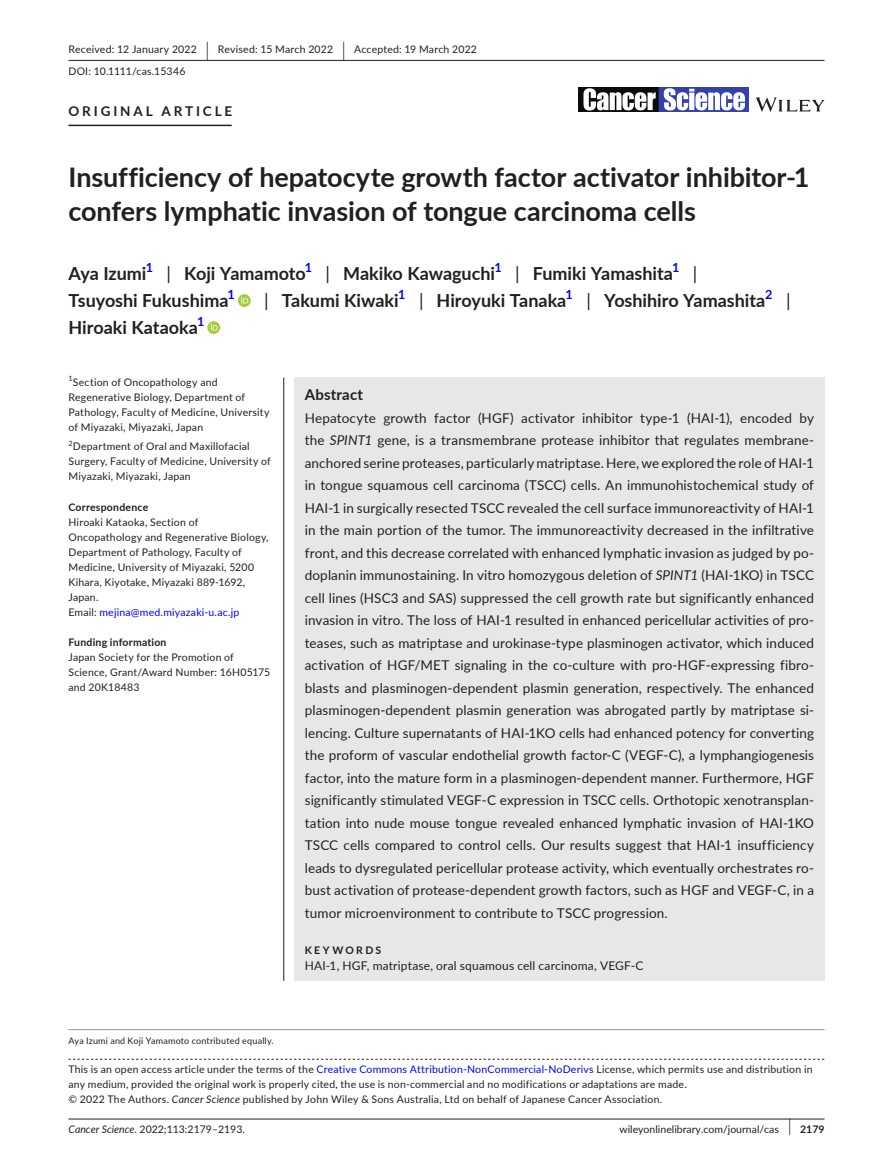
<style>
.page{position:relative;width:893px;height:1174px;background:#fff}
.page>*{position:absolute;margin:0;border:0;box-sizing:border-box;transform-origin:0 0}
.t1{font:700 27px/34.5px "Lato";letter-spacing:-.005em;color:#231f20}
.t2{font:700 18px "Lato";color:#231f20}
.t3{font:18px "Lato";color:#231f20}
.t4{font:700 15px "Lato";letter-spacing:.015em;color:#231f20}
.t5{font:13.5px/22.5px "Lato";letter-spacing:.01em;color:#231f20;text-align:justify}
.t6{font:700 13.5px "Lato";letter-spacing:.215em;color:#231f20}
.t7{font:700 12.6px "Lato";color:#00f}
.t8{font:12px "Lato";letter-spacing:.015em;color:#231f20}
.t9{font:10.5px/15px "Lato";letter-spacing:.02em;color:#231f20}
.t10{font:10.5px "Lato";color:#231f20}
.t11{font:700 10.5px "Lato";letter-spacing:.02em;color:#231f20}
.t12{font:700 10.5px "Lato";letter-spacing:.22em;color:#231f20}
.t13{font:9px "Lato";letter-spacing:.025em;color:#231f20}
.t14{font:7.35px "Lato";color:#231f20}
.s1{font-size:19.65px}
.s2{font-weight:400}
.s3{color:#00f}
.s4{font-style:italic}
.s5{font-size:17.4px}
.s6{font-weight:700}
</style>
<div class="page">
<hr style="left:68px;top:1118px;width:756px;height:1px;background:#231f20">
<svg style="left:756px;top:97px;width:68px;height:15px"></svg>
<img style="left:578px;top:88px;width:170px;height:24px">
<hr style="left:68px;top:60px;width:756px;height:1px;background:#231f20">
<hr style="left:68px;top:125px;width:164px;height:1px;background:#231f20">
<svg style="left:238px;top:294px;width:13px;height:13px"></svg>
<svg style="left:241px;top:296px;width:7px;height:7px"></svg>
<svg style="left:207px;top:321px;width:13px;height:13px"></svg>
<svg style="left:211px;top:323px;width:7px;height:7px"></svg>
<svg style="left:68px;top:1058px;width:756px;height:1px"></svg>
<hr style="left:68px;top:1029px;width:756px;height:1px;background:#939598">
<div style="left:294px;top:377px;width:530px;height:603px;background:#e6e7e9"></div>
<hr style="left:283px;top:377px;width:1px;height:603px;background:#231f20">
<p class="t9" style="left:68px;top:38px;width:410px;line-height:21.8px">Received: 12 January 2022 <span class="s1">|</span> Revised: 15 March 2022 <span class="s1">|</span> Accepted: 19 March 2022<br>DOI: 10.1111/cas.15346</p>
<p class="t6" style="left:68px;top:101px;width:165px">ORIGINAL ARTICLE</p>
<h1 class="t1" style="left:68px;top:159px;width:743px">Insufficiency of hepatocyte growth factor activator inhibitor-1 confers lymphatic invasion of tongue carcinoma cells</h1>
<h2 class="t2" style="left:68px;top:260px;width:79px">Aya Izumi</h2>
<p class="t7" style="left:146px;top:258px;width:9px">1</p>
<h2 class="t2" style="left:167px;top:260px;width:141px"><span class="s2">|</span> Koji Yamamoto</h2>
<p class="t7" style="left:305px;top:258px;width:9px">1</p>
<h2 class="t2" style="left:325px;top:260px;width:171px"><span class="s2">|</span> Makiko Kawaguchi</h2>
<p class="t7" style="left:494px;top:258px;width:9px">1</p>
<h2 class="t2" style="left:515px;top:260px;width:159px"><span class="s2">|</span> Fumiki Yamashita</h2>
<p class="t7" style="left:672px;top:258px;width:9px">1</p>
<h2 class="t3" style="left:693px;top:260px;width:6px">|</h2>
<h2 class="t2" style="left:68px;top:287px;width:162px">Tsuyoshi Fukushima</h2>
<p class="t7" style="left:228px;top:285px;width:9px">1</p>
<h2 class="t2" style="left:264px;top:287px;width:136px"><span class="s2">|</span> Takumi Kiwaki</h2>
<p class="t7" style="left:398px;top:285px;width:9px">1</p>
<h2 class="t2" style="left:419px;top:287px;width:149px"><span class="s2">|</span> Hiroyuki Tanaka</h2>
<p class="t7" style="left:566px;top:285px;width:9px">1</p>
<h2 class="t2" style="left:586px;top:287px;width:181px"><span class="s2">|</span> Yoshihiro Yamashita</h2>
<p class="t7" style="left:765px;top:285px;width:9px">2</p>
<h2 class="t3" style="left:786px;top:287px;width:6px">|</h2>
<h2 class="t2" style="left:68px;top:314px;width:131px">Hiroaki Kataoka</h2>
<p class="t7" style="left:197px;top:312px;width:9px">1</p>
<p class="t14" style="left:68px;top:373px;width:6px">1</p>
<p class="t9" style="left:68px;top:374px;width:203px;text-indent:4px">Section of Oncopathology and Regenerative Biology, Department of Pathology, Faculty of Medicine, University of Miyazaki, Miyazaki, Japan</p>
<p class="t9" style="left:68px;top:439px;width:204px"><sup>2</sup>Department of Oral and Maxillofacial<br>Surgery, Faculty of Medicine, University of<br>Miyazaki, Miyazaki, Japan</p>
<p class="t11" style="left:68px;top:499px;width:81px">Correspondence</p>
<p class="t9" style="left:68px;top:514px;width:202px">Hiroaki Kataoka, Section of Oncopathology and Regenerative Biology, Department of Pathology, Faculty of Medicine, University of Miyazaki, 5200<br>Kihara, Kiyotake, Miyazaki 889-1692, Japan.<br>Email: <span class="s3">mejina@med.miyazaki-u.ac.jp</span></p>
<p class="t11" style="left:68px;top:634px;width:100px">Funding information</p>
<p class="t9" style="left:68px;top:649px;width:203px">Japan Society for the Promotion of<br>Science, Grant/Award Number: 16H05175 and 20K18483</p>
<p class="t13" style="left:68px;top:1033px;width:207px">Aya Izumi and Koji Yamamoto contributed equally.</p>
<p class="t4" style="left:305px;top:383px;width:60px">Abstract</p>
<p class="t5" style="left:305px;top:406px;width:511px">Hepatocyte growth factor (HGF) activator inhibitor type-1 (HAI-1), encoded by the <span class="s4">SPINT1</span> gene, is a transmembrane protease inhibitor that regulates membrane&shy;anchored serine proteases, particularly matriptase. Here, we explored the role of HAI-1 in tongue squamous cell carcinoma (TSCC) cells. An immunohistochemical study of HAI-1 in surgically resected TSCC revealed the cell surface immunoreactivity of HAI-1 in the main portion of the tumor. The immunoreactivity decreased in the infiltrative front, and this decrease correlated with enhanced lymphatic invasion as judged by po&shy;doplanin immunostaining. In vitro homozygous deletion of <span class="s4">SPINT1</span> (HAI-1KO) in TSCC cell lines (HSC3 and SAS) suppressed the cell growth rate but significantly enhanced invasion in vitro. The loss of HAI-1 resulted in enhanced pericellular activities of pro&shy;teases, such as matriptase and urokinase-type plasminogen activator, which induced activation of HGF/MET signaling in the co-culture with pro-HGF-expressing fibro&shy;blasts and plasminogen-dependent plasmin generation, respectively. The enhanced plasminogen-dependent plasmin generation was abrogated partly by matriptase si&shy;lencing. Culture supernatants of HAI-1KO cells had enhanced potency for converting the proform of vascular endothelial growth factor-C (VEGF-C), a lymphangiogenesis factor, into the mature form in a plasminogen-dependent manner. Furthermore, HGF significantly stimulated VEGF-C expression in TSCC cells. Orthotopic xenotransplan&shy;tation into nude mouse tongue revealed enhanced lymphatic invasion of HAI-1KO TSCC cells compared to control cells. Our results suggest that HAI-1 insufficiency leads to dysregulated pericellular protease activity, which eventually orchestrates ro&shy;bust activation of protease-dependent growth factors, such as HGF and VEGF-C, in a tumor microenvironment to contribute to TSCC progression.</p>
<p class="t12" style="left:305px;top:942px;width:78px">KEYWORDS</p>
<p class="t8" style="left:305px;top:957px;width:340px">HAI-1, HGF, matriptase, oral squamous cell carcinoma, VEGF-C</p>
<p class="t9" style="left:68px;top:1061px;width:746px">This is an open access article under the terms of the <span class="s3">Creative Commons Attribution-NonCommercial-NoDerivs</span> License, which permits use and distribution in any medium, provided the original work is properly cited, the use is non-commercial and no modifications or adaptations are made.<br>© 2022 The Authors. <span class="s4">Cancer Science</span> published by John Wiley &amp; Sons Australia, Ltd on behalf of Japanese Cancer Association.</p>
<p class="t10" style="left:68px;top:1121px;width:178px"><span class="s4">Cancer Science.</span> 2022;113:2179–2193.</p>
<p class="t10" style="left:619px;top:1121px;width:207px">wileyonlinelibrary.com/journal/cas <span class="s5">|</span> <span class="s6">2179</span></p>
</div>
